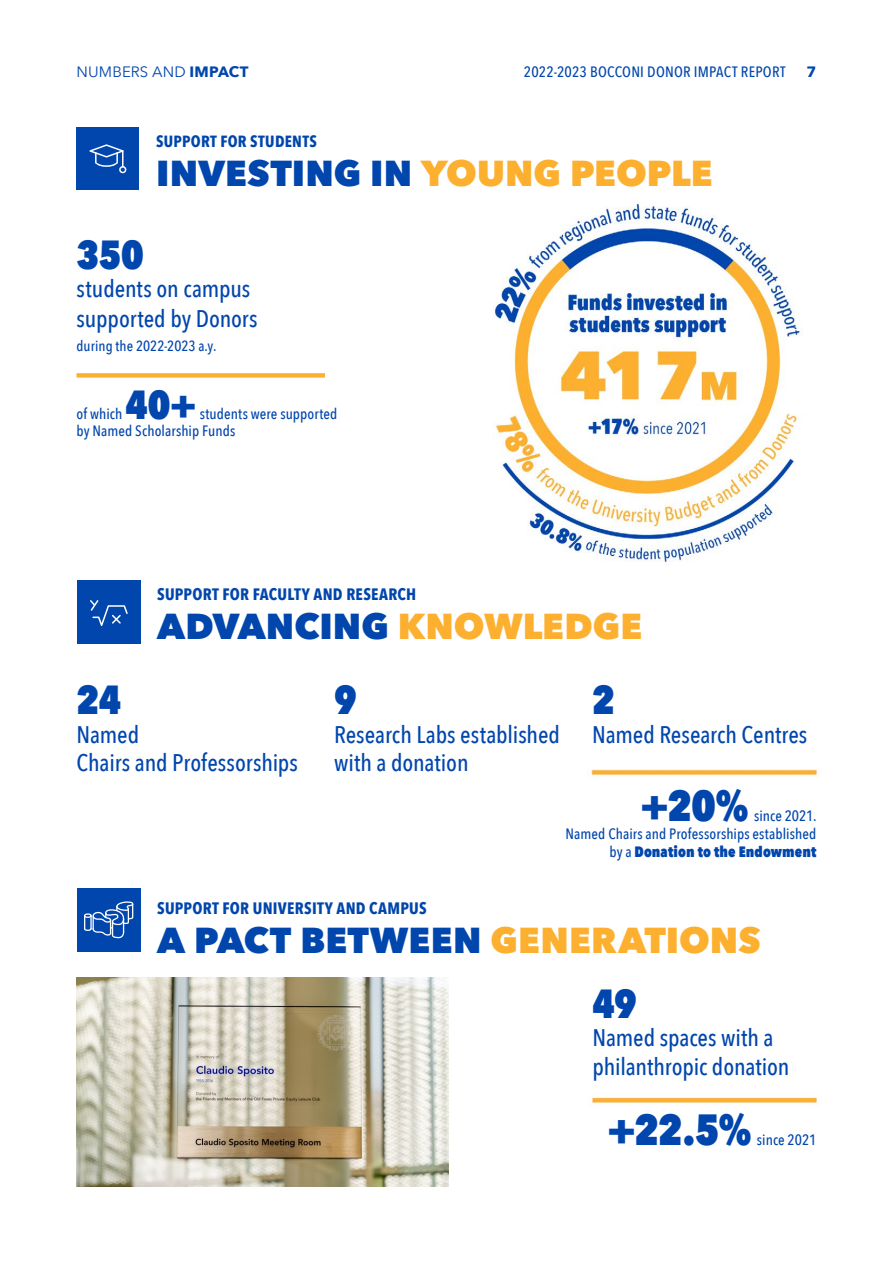
<style>
.page{position:relative;width:893px;height:1263px;background:#fff}
.page>*{position:absolute;margin:0;border:0;box-sizing:border-box;transform-origin:0 0}
.t1{font:800 43.5px "Avenir Next Condensed";color:#0046ad}
.t2{font:800 40.5px "Avenir Next Condensed";letter-spacing:-.01em;color:#0046ad}
.t3{font:800 36px "Avenir Next";color:#0046ad}
.t4{font:500 24px/28.5px "Avenir Next Condensed";letter-spacing:-.005em;color:#0046ad}
.t5{font:700 16.5px "Avenir Next Condensed";letter-spacing:.015em;color:#0046ad}
.t6{font:700 16.2px "Avenir Next Condensed";letter-spacing:.015em;color:#0046ad}
.t7{font:500 15px/18px "Avenir Next Condensed";letter-spacing:.005em;color:#0046ad}
.t8{font:15px "Avenir Next";letter-spacing:.01em;color:#0046ad}
.t9{font:700 15px "Avenir Next";color:#0046ad}
.t10{font:500 14.7px "Avenir Next Condensed";color:#0046ad}
.s1{font-weight:700}
.s2{color:#fdb030}
.s3{font-weight:800}
</style>
<div class="page">
<img style="left:76px;top:127px;width:743px;height:1060px">
<div style="left:77px;top:128px;width:62px;height:62px;background:#0046ad"></div>
<svg style="left:89px;top:144px;width:37px;height:29px"></svg>
<div style="left:77px;top:373px;width:248px;height:5px;background:#fdb030"></div>
<div style="left:77px;top:888px;width:64px;height:64px;background:#0046ad"></div>
<svg style="left:84px;top:901px;width:50px;height:37px"></svg>
<div style="left:77px;top:580px;width:64px;height:64px;background:#0046ad"></div>
<svg style="left:90px;top:600px;width:38px;height:26px"></svg>
<img style="left:77px;top:977px;width:372px;height:209px">
<h1 class="t8" style="left:77px;top:59px;width:173px">NUMBERS AND <span class="s1">IMPACT</span></h1>
<p class="t7" style="left:524px;top:62px;width:263px">2022-2023 BOCCONI DONOR IMPACT REPORT</p>
<p class="t9" style="left:806px;top:58px;width:11px">7</p>
<h2 class="t6" style="left:156px;top:131px;width:162px">SUPPORT FOR STUDENTS</h2>
<h2 class="t3" style="left:156px;top:151px;width:558px">INVESTING IN <span class="s2">YOUNG PEOPLE</span></h2>
<p class="t2" style="left:77px;top:229px;width:69px">350</p>
<p class="t4" style="left:77px;top:274px;width:183px;line-height:30px">students on campus supported by Donors</p>
<p class="t10" style="left:77px;top:336px;width:141px">during the 2022-2023 a.y.</p>
<p class="t2" style="left:125px;top:379px;width:73px">40+</p>
<p class="t7" style="left:77px;top:404px;width:47px">of which</p>
<p class="t7" style="left:77px;top:404px;width:262px;text-indent:123px">students were supported by Named Scholarship Funds</p>
<h2 class="t5" style="left:157px;top:584px;width:260px">SUPPORT FOR FACULTY AND RESEARCH</h2>
<h2 class="t3" style="left:157px;top:604px;width:486px">ADVANCING <span class="s2">KNOWLEDGE</span></h2>
<p class="t2" style="left:77px;top:675px;width:46px">24</p>
<p class="t4" style="left:77px;top:720px;width:223px">Named<br>Chairs and Professorships</p>
<p class="t2" style="left:334px;top:675px;width:24px">9</p>
<p class="t4" style="left:334px;top:720px;width:227px">Research Labs established with a donation</p>
<p class="t2" style="left:592px;top:675px;width:24px">2</p>
<p class="t4" style="left:592px;top:720px;width:217px">Named Research Centres</p>
<p class="t1" style="left:640px;top:778px;width:110px">+20%</p>
<p class="t7" style="left:566px;top:807px;width:252px;text-align:right">since 2021.<br>Named Chairs and Professorships established by a <span class="s3">Donation to the Endowment</span></p>
<h2 class="t5" style="left:157px;top:898px;width:271px">SUPPORT FOR UNIVERSITY AND CAMPUS</h2>
<h2 class="t3" style="left:157px;top:918px;width:605px">A PACT BETWEEN <span class="s2">GENERATIONS</span></h2>
<p class="t2" style="left:592px;top:978px;width:46px">49</p>
<p class="t4" style="left:592px;top:1023px;width:198px">Named spaces with a philanthropic donation</p>
<p class="t1" style="left:607px;top:1102px;width:146px">+22.5%</p>
<p class="t7" style="left:757px;top:1131px;width:61px">since 2021</p>
</div>
